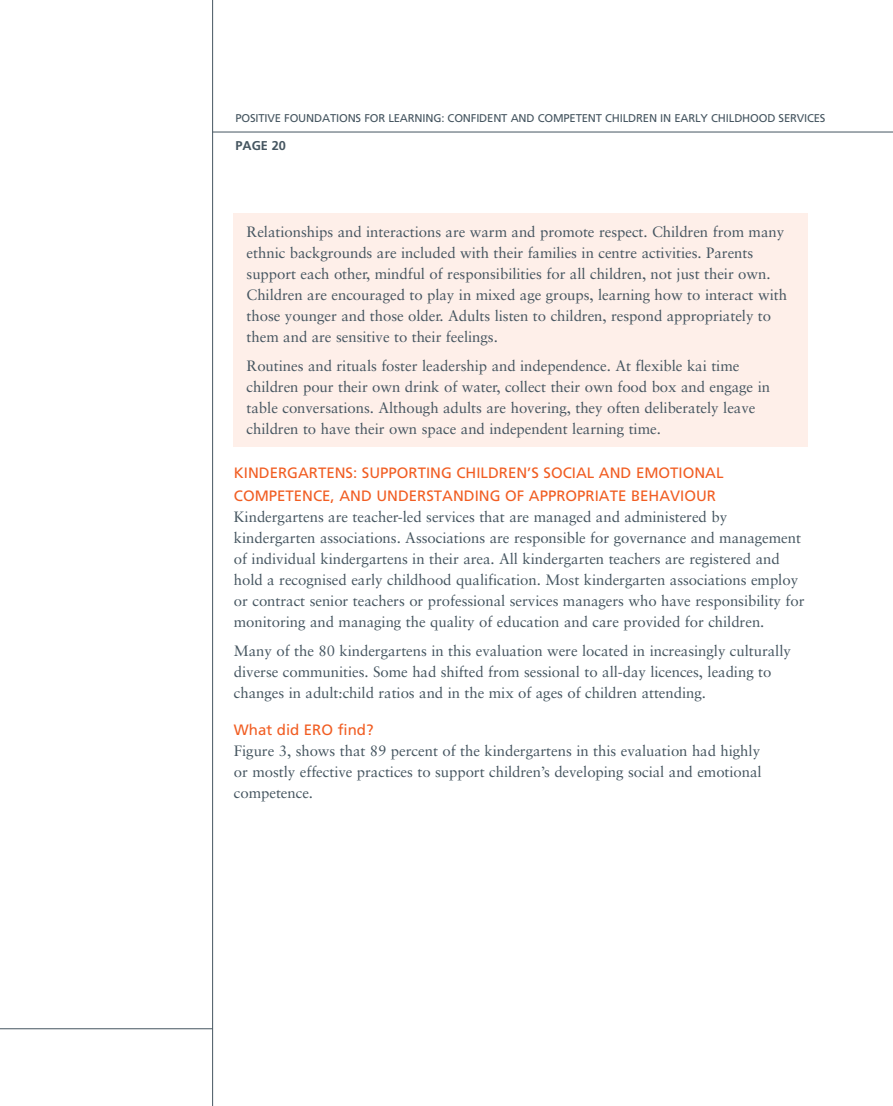
<style>
.page{position:relative;width:893px;height:1106px;background:#fff}
.page>*{position:absolute;margin:0;border:0;box-sizing:border-box;transform-origin:0 0}
.t1{font:15px/21px "Sabon";letter-spacing:-.005em;color:#455560}
.t2{font:15px "Frutiger";color:#f15d22}
.t3{font:15px "Frutiger";letter-spacing:.165em;color:#f15d22}
.t4{font:700 12.75px "Frutiger";color:#455560}
.t5{font:11.25px "Frutiger";letter-spacing:-.015em;color:#455560}
</style>
<div class="page">
<div style="left:234px;top:213px;width:574px;height:233px;background:#feefe9"></div>
<hr style="left:212px;top:0;width:1px;height:1106px;background:#455560">
<hr style="left:213px;top:132px;width:680px;height:1px;background:#455560">
<hr style="left:0;top:1028px;width:213px;height:1px;background:#455560">
<p class="t5" style="left:235px;top:111px;width:137px">POS ITIVE FO UNDATIO NS FOR</p>
<p class="t5" style="left:388px;top:111px;width:13px">LEAR</p>
<p class="t5" style="left:415px;top:111px;width:139px">NING: CONFIDENT AND COMPE</p>
<p class="t5" style="left:576px;top:111px;width:239px">TENT CHILDREN IN EARLY CHILDHOOD SERVICES</p>
<p class="t4" style="left:235px;top:138px;width:52px">Page 20</p>
<p class="t1" style="left:247px;top:221px;width:542px">Relationships and interactions are warm and promote respect. Children from many ethnic backgrounds are included with their families in centre activities. Parents support each other, mindful of responsibilities for all children, not just their own.<br>Children are encouraged to play in mixed age groups, learning how to interact with those younger and those older. Adults listen to children, respond appropriately to them and are sensitive to their feelings.</p>
<p class="t1" style="left:247px;top:355px;width:525px">Routines and rituals foster leadership and independence. At flexible kai time children pour their own drink of water, collect their own food box and engage in table conversations. Although adults are hovering, they often deliberately leave children to have their own space and independent learning time.</p>
<p class="t2" style="left:234px;top:464px;width:157px">KINDERGARTENS: SUPPOR</p>
<p class="t2" style="left:418px;top:464px;width:136px">TING CHILDREN’S SOC</p>
<p class="t2" style="left:572px;top:464px;width:76px">IAL AND EMO</p>
<p class="t2" style="left:670px;top:464px;width:45px">TIONAL</p>
<p class="t2" style="left:234px;top:487px;width:11px">COMPE</p>
<p class="t2" style="left:286px;top:487px;width:254px">TENCE, AND UNDERSTANDING OF APPROPR</p>
<p class="t3" style="left:595px;top:487px;width:119px">IATE BE HAVIOUR</p>
<p class="t1" style="left:234px;top:506px;width:572px">Kindergartens are teacher-led services that are managed and administered by kindergarten associations. Associations are responsible for governance and management of individual kindergartens in their area. All kindergarten teachers are registered and hold a recognised early childhood qualification. Most kindergarten associations employ or contract senior teachers or professional services managers who have responsibility for monitoring and managing the quality of education and care provided for children.</p>
<p class="t1" style="left:234px;top:639px;width:559px">Many of the 80 kindergartens in this evaluation were located in increasingly culturally diverse communities. Some had shifted from sessional to all-day licences, leading to changes in adult:child ratios and in the mix of ages of children attending.</p>
<p class="t2" style="left:234px;top:721px;width:141px">WHAT DID ERO FIND?</p>
<p class="t1" style="left:234px;top:740px;width:529px;text-align:justify">Figure 3, shows that 89 percent of the kindergartens in this evaluation had highly or mostly effective practices to support children’s developing social and emotional competence.</p>
</div>
